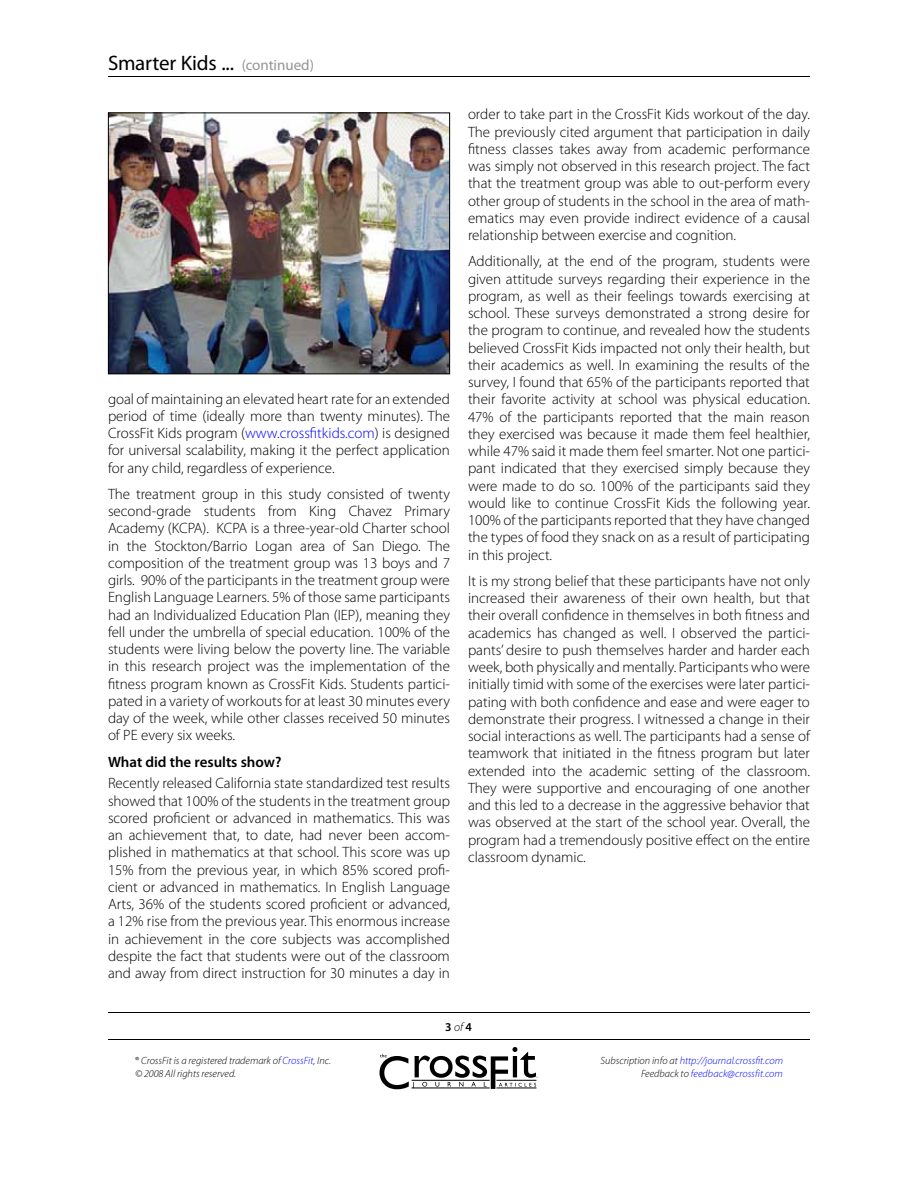
<style>
.page{position:relative;width:918px;height:1188px;background:#fff}
.page>*{position:absolute;margin:0;border:0;box-sizing:border-box;transform-origin:0 0}
.t1{font:21px "Myriad Pro";letter-spacing:-.01em;color:#000}
.t2{font:300 15px/17.2px "Myriad Pro";color:#000;text-align:justify}
.t3{font:600 15px "Myriad Pro";color:#000}
.t4{font:600 12px "Myriad Pro";color:#000}
.t5{font:italic 300 10.5px/12.6px "Myriad Pro";color:#00f;text-align:right}
.t6{font:italic 300 10.5px/12.6px "Myriad Pro";color:#000}
.s1{font-size:15px;color:#939598}
.s2{color:#00f}
.s3{font-weight:300;font-style:italic}
.s4{font-style:normal}
.s5{color:#000}
</style>
<div class="page">
<svg style="left:379px;top:1047px;width:159px;height:42px"></svg>
<hr style="left:108px;top:1012px;width:702px;height:1px;background:#000">
<hr style="left:108px;top:1039px;width:702px;height:1px;background:#000">
<hr style="left:108px;top:76px;width:702px;height:1px;background:#000">
<img style="left:110px;top:114px;width:338px;height:258px">
<div style="left:108px;top:112px;width:342px;height:262px;border:1px solid #000"></div>
<h1 class="t1" style="left:108px;top:51px;width:208px">Smarter Kids ... <span class="s1">(continued)</span></h1>
<p class="t2" style="left:108px;top:390px;width:344px">goal of maintaining an elevated heart rate for an extended period of time (ideally more than twenty minutes). The CrossFit Kids program (<span class="s2">www.crossfitkids.com</span>) is designed for universal scalability, making it the perfect application for any child, regardless of experience.</p>
<p class="t2" style="left:108px;top:485px;width:344px">The treatment group in this study consisted of twenty second-grade students from King Chavez Primary Academy (KCPA). KCPA is a three-year-old Charter school in the Stockton/Barrio Logan area of San Diego. The composition of the treatment group was 13 boys and 7 girls. 90% of the participants in the treatment group were English Language Learners. 5% of those same participants had an Individualized Education Plan (IEP), meaning they fell under the umbrella of special education. 100% of the students were living below the poverty line. The variable in this research project was the implementation of the fitness program known as CrossFit Kids. Students partici&shy;pated in a variety of workouts for at least 30 minutes every day of the week, while other classes received 50 minutes of PE every six weeks.</p>
<p class="t3" style="left:108px;top:753px;width:175px">What did the results show?</p>
<p class="t2" style="left:108px;top:775px;width:344px">Recently released California state standardized test results showed that 100% of the students in the treatment group scored proficient or advanced in mathematics. This was an achievement that, to date, had never been accom&shy;plished in mathematics at that school. This score was up 15% from the previous year, in which 85% scored profi&shy;cient or advanced in mathematics. In English Language Arts, 36% of the students scored proficient or advanced, a 12% rise from the previous year. This enormous increase in achievement in the core subjects was accomplished despite the fact that students were out of the classroom and away from direct instruction for 30 minutes a day in</p>
<p class="t2" style="left:468px;top:106px;width:344px">order to take part in the CrossFit Kids workout of the day.<br>The previously cited argument that participation in daily fitness classes takes away from academic performance was simply not observed in this research project. The fact that the treatment group was able to out-perform every other group of students in the school in the area of math&shy;ematics may even provide indirect evidence of a causal relationship between exercise and cognition.</p>
<p class="t2" style="left:468px;top:253px;width:344px">Additionally, at the end of the program, students were given attitude surveys regarding their experience in the program, as well as their feelings towards exercising at school. These surveys demonstrated a strong desire for the program to continue, and revealed how the students believed CrossFit Kids impacted not only their health, but their academics as well. In examining the results of the survey, I found that 65% of the participants reported that their favorite activity at school was physical education.<br>47% of the participants reported that the main reason they exercised was because it made them feel healthier, while 47% said it made them feel smarter. Not one partici&shy;pant indicated that they exercised simply because they were made to do so. 100% of the participants said they would like to continue CrossFit Kids the following year.<br>100% of the participants reported that they have changed the types of food they snack on as a result of participating in this project.</p>
<p class="t2" style="left:468px;top:572px;width:344px">It is my strong belief that these participants have not only increased their awareness of their own health, but that their overall confidence in themselves in both fitness and academics has changed as well. I observed the partici&shy;pants’ desire to push themselves harder and harder each week, both physically and mentally. Participants who were initially timid with some of the exercises were later partici&shy;pating with both confidence and ease and were eager to demonstrate their progress. I witnessed a change in their social interactions as well. The participants had a sense of teamwork that initiated in the fitness program but later extended into the academic setting of the classroom.<br>They were supportive and encouraging of one another and this led to a decrease in the aggressive behavior that was observed at the start of the school year. Overall, the program had a tremendously positive effect on the entire classroom dynamic.</p>
<p class="t4" style="left:445px;top:1020px;width:28px">3 <span class="s3">of</span> 4</p>
<p class="t6" style="left:135px;top:1055px;width:198px"><span class="s4">®</span> CrossFit is a registered trademark of <span class="s2">CrossFit</span>, Inc. © 2008 All rights reserved.</p>
<p class="t5" style="left:601px;top:1055px;width:184px"><span class="s5">Subscription info at</span> http://journal.crossfit.com<br><span class="s5">Feedback to</span> feedback@crossfit.com</p>
</div>
